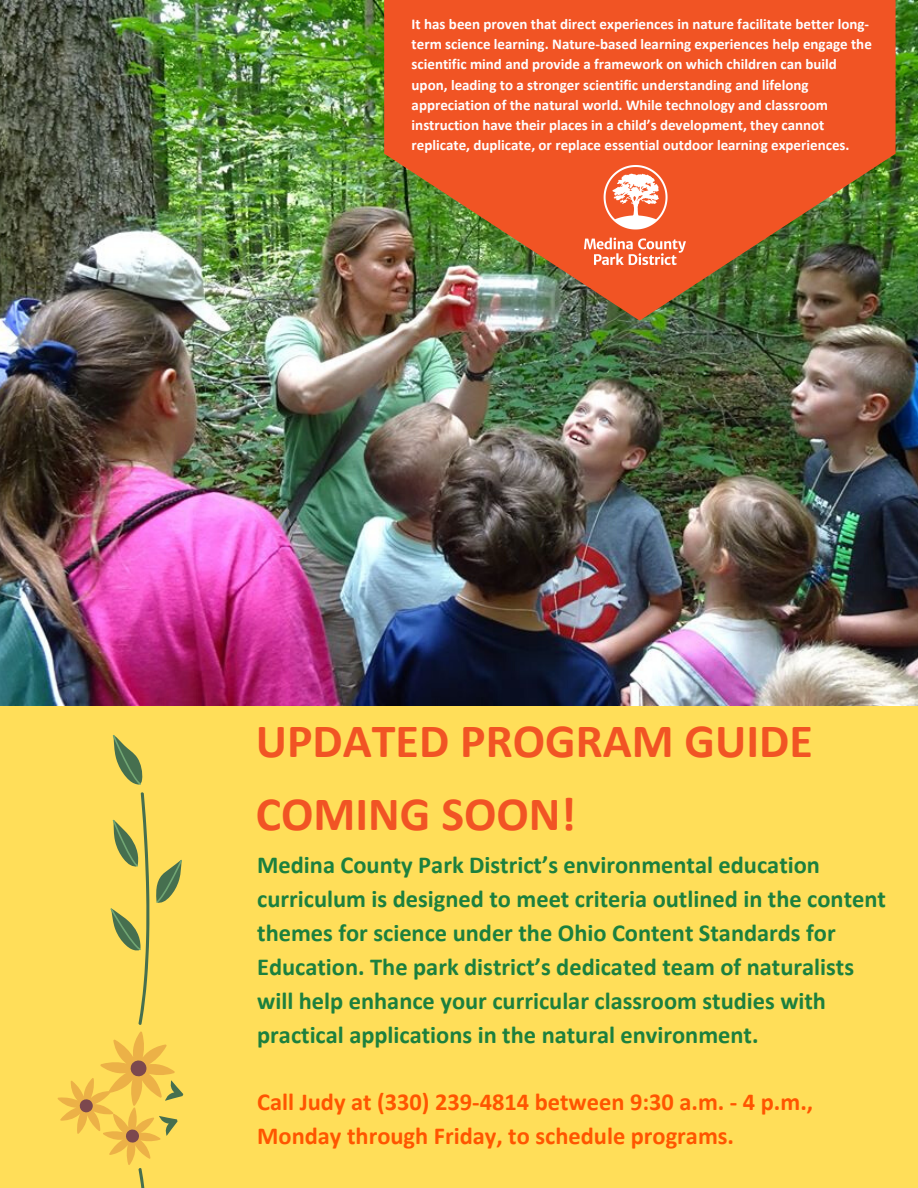
<style>
.page{position:relative;width:918px;height:1188px;background:#ffde59}
.page>*{position:absolute;margin:0;border:0;box-sizing:border-box;transform-origin:0 0}
.t1{font:700 48px/72.9px "Calibri";color:#f15424}
.t2{font:700 24.45px/33.9px "Calibri";color:#1c803e}
.t3{font:700 24.45px/33.9px "Calibri";color:#f50}
.t4{font:700 15px/20.1px "Calibri";color:#fff}
</style>
<div class="page">
<img style="left:0;top:0;width:918px;height:705px">
<img style="left:384px;top:0;width:512px;height:321px">
<svg style="left:58px;top:735px;width:125px;height:453px"></svg>
<img style="left:584px;top:166px;width:102px;height:99px">
<p class="t4" style="left:412px;top:15px;width:462px">It has been proven that direct experiences in nature facilitate better long&shy;term science learning. Nature-based learning experiences help engage the scientific mind and provide a framework on which children can build upon, leading to a stronger scientific understanding and lifelong appreciation of the natural world. While technology and classroom instruction have their places in a child’s development, they cannot replicate, duplicate, or replace essential outdoor learning experiences.</p>
<h1 class="t1" style="left:256px;top:704px;width:559px">UPDATED PROGRAM GUIDE<br>COMING SOON!</h1>
<p class="t2" style="left:257px;top:850px;width:630px">Medina County Park District’s environmental education curriculum is designed to meet criteria outlined in the content themes for science under the Ohio Content Standards for Education. The park district’s dedicated team of naturalists will help enhance your curricular classroom studies with practical applications in the natural environment.</p>
<h2 class="t3" style="left:257px;top:1085px;width:557px">Call Judy at (330) 239-4814 between 9:30 a.m. - 4 p.m.,<br>Monday through Friday, to schedule programs.</h2>
</div>
